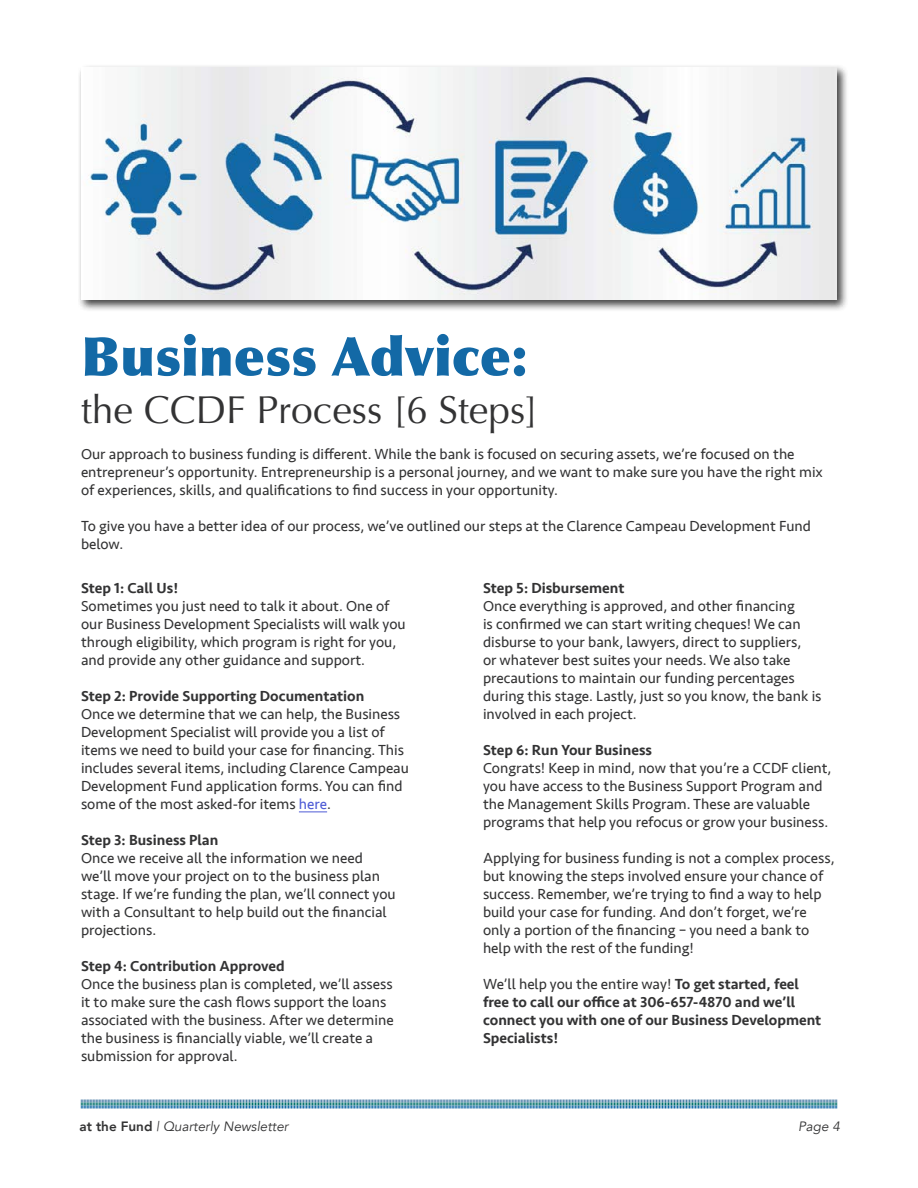
<style>
.page{position:relative;width:918px;height:1188px;background:#fff}
.page>*{position:absolute;margin:0;border:0;box-sizing:border-box;transform-origin:0 0}
.t1{font:900 54px "Optima";color:#1369a6}
.t2{font:39px "Optima";color:#333334}
.t3{font:15px/18px "Seravek";color:#333334}
.t4{font:500 15px/18px "Seravek";color:#333334}
.t5{font:italic 13.5px "Avenir";color:#333334}
.s1{color:#4f5cd6}
.s2{font-weight:400}
.s3{font-weight:800;font-style:normal}
</style>
<div class="page">
<div style="left:78px;top:63px;width:771px;height:249px;background:#000;opacity:.75"></div>
<img style="left:81px;top:68px;width:756px;height:232px">
<svg style="left:299px;top:812px;width:28px;height:1px"></svg>
<svg style="left:81px;top:1099px;width:756px;height:10px;background:#7dadbf"></svg>
<h1 class="t1" style="left:81px;top:324px;width:448px">Business Advice:</h1>
<h2 class="t2" style="left:81px;top:387px;width:459px">the CCDF Process [6 Steps]</h2>
<p class="t3" style="left:81px;top:445px;width:744px">Our approach to business funding is different. While the bank is focused on securing assets, we’re focused on the entrepreneur’s opportunity. Entrepreneurship is a personal journey, and we want to make sure you have the right mix of experiences, skills, and qualifications to find success in your opportunity.</p>
<p class="t3" style="left:81px;top:517px;width:732px">To give you have a better idea of our process, we’ve outlined our steps at the Clarence Campeau Development Fund below.</p>
<p class="t4" style="left:81px;top:579px;width:99px">Step 1: Call Us!</p>
<p class="t3" style="left:81px;top:597px;width:326px">Sometimes you just need to talk it about. One of our Business Development Specialists will walk you through eligibility, which program is right for you, and provide any other guidance and support.</p>
<p class="t4" style="left:81px;top:687px;width:285px">Step 2: Provide Supporting Documentation</p>
<p class="t3" style="left:81px;top:705px;width:329px">Once we determine that we can help, the Business Development Specialist will provide you a list of items we need to build your case for financing. This includes several items, including Clarence Campeau Development Fund application forms. You can find some of the most asked-for items <span class="s1">here</span>.</p>
<p class="t4" style="left:81px;top:831px;width:139px">Step 3: Business Plan</p>
<p class="t3" style="left:81px;top:849px;width:316px">Once we receive all the information we need we’ll move your project on to the business plan stage. If we’re funding the plan, we’ll connect you with a Consultant to help build out the financial projections.</p>
<p class="t4" style="left:81px;top:957px;width:205px">Step 4: Contribution Approved</p>
<p class="t3" style="left:81px;top:975px;width:314px">Once the business plan is completed, we’ll assess it to make sure the cash flows support the loans associated with the business. After we determine the business is financially viable, we’ll create a submission for approval.</p>
<p class="t4" style="left:483px;top:579px;width:143px">Step 5: Disbursement</p>
<p class="t3" style="left:483px;top:597px;width:340px">Once everything is approved, and other financing<br>is confirmed we can start writing cheques! We can disburse to your bank, lawyers, direct to suppliers,<br>or whatever best suites your needs. We also take precautions to maintain our funding percentages during this stage. Lastly, just so you know, the bank is involved in each project.</p>
<p class="t4" style="left:483px;top:741px;width:171px">Step 6: Run Your Business</p>
<p class="t3" style="left:483px;top:759px;width:350px">Congrats! Keep in mind, now that you’re a CCDF client, you have access to the Business Support Program and the Management Skills Program. These are valuable programs that help you refocus or grow your business.</p>
<p class="t3" style="left:483px;top:849px;width:353px">Applying for business funding is not a complex process, but knowing the steps involved ensure your chance of success. Remember, we’re trying to find a way to help build your case for funding. And don’t forget, we’re only a portion of the financing – you need a bank to help with the rest of the funding!</p>
<p class="t4" style="left:483px;top:975px;width:340px"><span class="s2">We’ll help you the entire way!</span> To get started, feel free to call our office at 306-657-4870 and we’ll connect you with one of our Business Development Specialists!</p>
<p class="t5" style="left:80px;top:1118px;width:210px"><span class="s3">at the Fund</span> | Quarterly Newsletter</p>
<p class="t5" style="left:798px;top:1118px;width:43px">Page 4</p>
</div>
